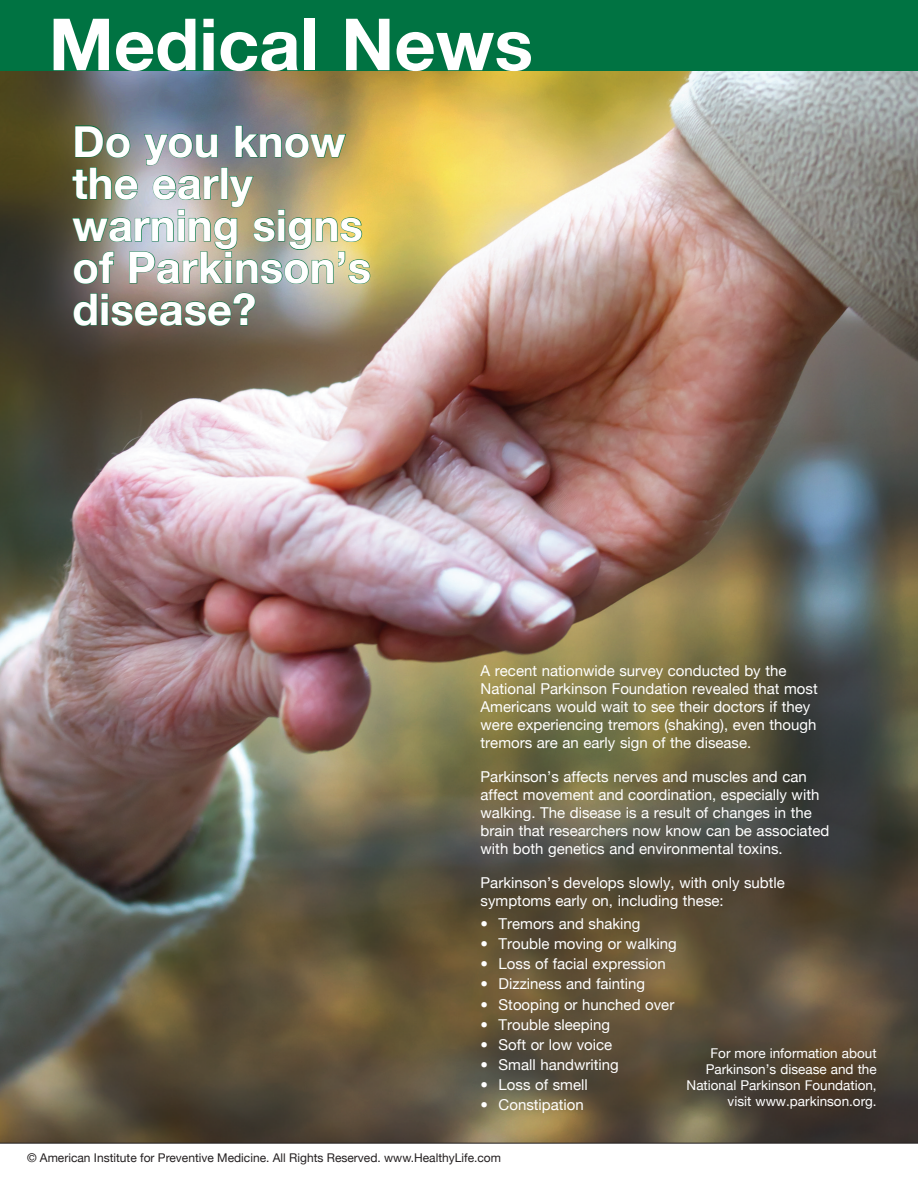
<style>
.page{position:relative;width:918px;height:1188px;background:#fff}
.page>*{position:absolute;margin:0;border:0;box-sizing:border-box;transform-origin:0 0}
.t1{font:700 72px "Helvetica Neue";color:#fff}
.t2{font:700 43.5px/42px "Helvetica Neue";color:#fff}
.t3{font:15px/18px "Helvetica Neue";color:#fff}
.t4{font:13.5px/16.2px "Helvetica Neue";color:#fff;text-align:right}
.t5{font:12px "Helvetica Neue";color:#231f20}
</style>
<div class="page">
<img style="left:0;top:70px;width:918px;height:1073px">
<div style="left:0;top:0;width:918px;height:70px;background:#007342"></div>
<img style="left:72px;top:125px;width:299px;height:159px">
<svg style="left:73px;top:292px;width:183px;height:34px;background:#686e5f"></svg>
<hr style="left:0;top:0;width:918px;height:1px;background:#e6e7e9">
<hr style="left:0;top:1143px;width:918px;height:1px;background:#231f20">
<p class="t1" style="left:49px;top:0;width:486px">Medical News</p>
<p class="t2" style="left:73px;top:119px;width:300px">Do you know the early warning signs of Parkinson’s disease?</p>
<p class="t3" style="left:481px;top:661px;width:339px">A recent nationwide survey conducted by the National Parkinson Foundation revealed that most Americans would wait to see their doctors if they were experiencing tremors (shaking), even though tremors are an early sign of the disease.</p>
<p class="t3" style="left:481px;top:767px;width:350px">Parkinson’s affects nerves and muscles and can affect movement and coordination, especially with walking. The disease is a result of changes in the brain that researchers now know can be associated with both genetics and environmental toxins.</p>
<p class="t3" style="left:481px;top:873px;width:306px">Parkinson’s develops slowly, with only subtle symptoms early on, including these:</p>
<p class="t3" style="left:481px;top:914px;width:161px">• Tremors and shaking</p>
<p class="t3" style="left:481px;top:935px;width:198px">• Trouble moving or walking</p>
<p class="t3" style="left:481px;top:955px;width:187px">• Loss of facial expression</p>
<p class="t3" style="left:481px;top:975px;width:166px">• Dizziness and fainting</p>
<p class="t3" style="left:481px;top:995px;width:195px">• Stooping or hunched over</p>
<p class="t3" style="left:481px;top:1015px;width:131px">• Trouble sleeping</p>
<p class="t3" style="left:481px;top:1035px;width:133px">• Soft or low voice</p>
<p class="t3" style="left:481px;top:1056px;width:140px">• Small handwriting</p>
<p class="t3" style="left:481px;top:1076px;width:109px">• Loss of smell</p>
<p class="t3" style="left:481px;top:1096px;width:105px">• Constipation</p>
<p class="t4" style="left:687px;top:1045px;width:192px">For more information about<br>Parkinson’s disease and the<br>National Parkinson Foundation, visit www.parkinson.org.</p>
<p class="t5" style="left:27px;top:1150px;width:476px">© American Institute for Preventive Medicine. All Rights Reserved. www.HealthyLife.com</p>
</div>
